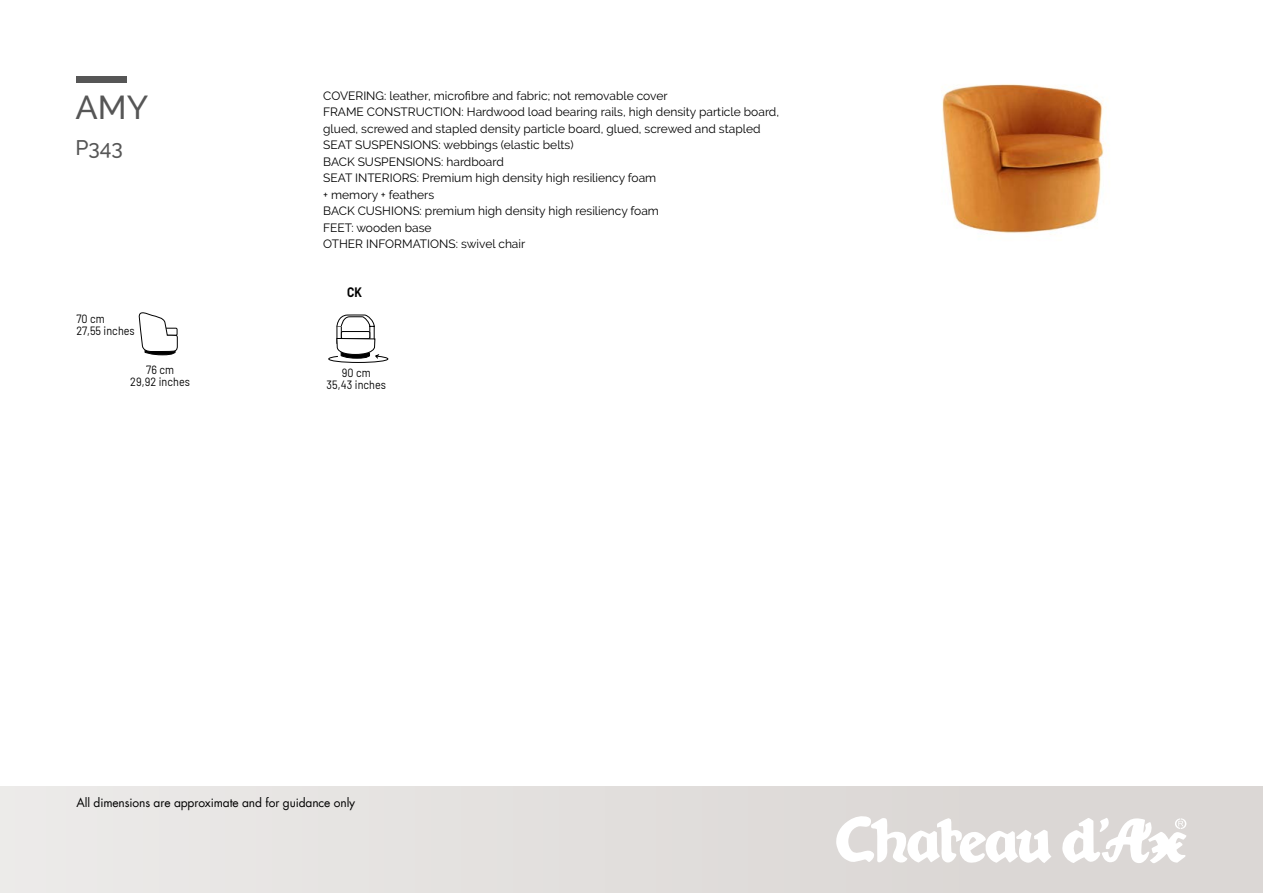
<style>
.page{position:relative;width:1263px;height:893px;background:#fff}
.page>*{position:absolute;margin:0;border:0;box-sizing:border-box;transform-origin:0 0}
.t1{font:500 33px "Raleway";color:#565656}
.t2{font:500 21px "Raleway";color:#565656}
.t3{font:700 13.35px "Barlow";color:#000;scale:.9 1}
.t4{font:12px/16.5px "Raleway";color:#000}
.t5{font:12px "Futura";letter-spacing:-.01em;color:#000}
.t6{font:12px/12px "Barlow";letter-spacing:.01em;color:#000;text-align:center;scale:.9 1}
</style>
<div class="page">
<img style="left:942px;top:84px;width:164px;height:151px">
<div style="left:76px;top:77px;width:51px;height:6px;background:#565656"></div>
<div style="left:0;top:786px;width:1263px;height:107px;background:#e2e0de"></div>
<svg style="left:836px;top:816px;width:215px;height:47px"></svg>
<svg style="left:1062px;top:818px;width:124px;height:45px"></svg>
<svg style="left:328px;top:314px;width:60px;height:49px"></svg>
<svg style="left:139px;top:312px;width:39px;height:43px"></svg>
<h1 class="t1" style="left:75px;top:89px;width:74px">AMY</h1>
<p class="t4" style="left:323px;top:87px;width:457px">COVERING: leather, microfibre and fabric; not removable cover<br>FRAME CONSTRUCTION: Hardwood load bearing rails, high density particle board, glued, screwed and stapled density particle board, glued, screwed and stapled SEAT SUSPENSIONS: webbings (elastic belts)<br>BACK SUSPENSIONS: hardboard<br>SEAT INTERIORS: Premium high density high resiliency foam<br>+ memory + feathers<br>BACK CUSHIONS: premium high density high resiliency foam<br>FEET: wooden base<br>OTHER INFORMATIONS: swivel chair</p>
<h2 class="t2" style="left:75px;top:135px;width:49px">P343</h2>
<p class="t6" style="left:76px;top:312px;width:66px;text-align:left">70 cm<br>27,55 inches</p>
<p class="t6" style="left:130px;top:363px;width:68px">76 cm<br>29,92 inches</p>
<p class="t3" style="left:347px;top:282px;width:18px">CK</p>
<p class="t6" style="left:327px;top:366px;width:68px">90 cm<br>35,43 inches</p>
<p class="t5" style="left:77px;top:795px;width:280px">All dimensions are approximate and for guidance only</p>
</div>
